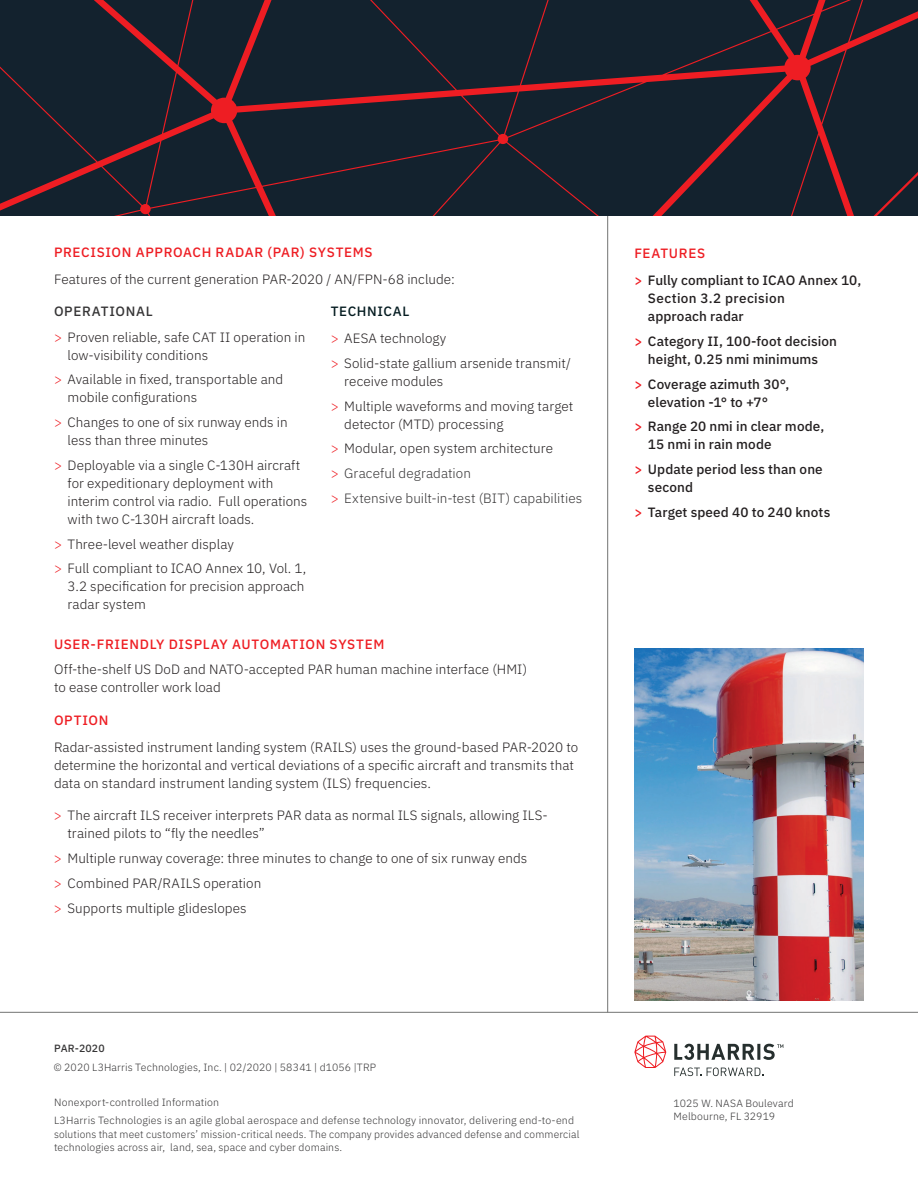
<style>
.page{position:relative;width:918px;height:1188px;background:#fff}
.page>*{position:absolute;margin:0;border:0;box-sizing:border-box;transform-origin:0 0}
.t1{font:300 13.5px/18px "IBM Plex Sans";letter-spacing:.005em;color:#231f20}
.t2{font:500 13.5px/18px "IBM Plex Sans";letter-spacing:.005em;color:#231f20}
.t3{font:300 13.5px/24.8px "IBM Plex Sans";letter-spacing:.005em;color:#363536}
.t4{font:500 13.5px "IBM Plex Sans";letter-spacing:.05em;color:#ee1d23}
.t5{font:300 10.5px/13.5px "IBM Plex Sans";letter-spacing:.015em;color:#363536}
.t6{font:500 10.5px "IBM Plex Sans";letter-spacing:.01em;color:#363536}
.s1{font-weight:500;color:#363536}
.s2{color:#ee1d23}
.s3{font-weight:500;color:#051c21}
.s4{color:#231f20}
</style>
<div class="page">
<hr style="left:607px;top:0;width:1px;height:1012px;background:#737473">
<hr style="left:0;top:1012px;width:918px;height:1px;background:#737473">
<img style="left:634px;top:648px;width:230px;height:352px">
<svg style="left:0;top:0;width:918px;height:216px;background:#22212d"></svg>
<svg style="left:634px;top:1036px;width:32px;height:32px"></svg>
<svg style="left:674px;top:1044px;width:109px;height:16px"></svg>
<svg style="left:674px;top:1068px;width:27px;height:8px"></svg>
<svg style="left:707px;top:1068px;width:56px;height:8px"></svg>
<p class="t4" style="left:54px;top:242px;width:320px">PRECISION APPROACH RADAR (PAR) SYSTEMS</p>
<p class="t1" style="left:54px;top:269px;width:402px">Features of the current generation PAR-2020 / AN/FPN-68 include:</p>
<p class="t1" style="left:54px;top:297px;width:253px;line-height:25.5px"><span class="s1">OPERATIONAL<br></span><span class="s2">&gt;</span> Proven reliable, safe CAT II operation in</p>
<p class="t1" style="left:54px;top:341px;width:231px;line-height:24.8px;text-indent:14px">low-visibility conditions<br><span class="s2">&gt;</span> Available in fixed, transportable and</p>
<p class="t1" style="left:54px;top:384px;width:235px;line-height:24.8px;text-indent:14px">mobile configurations<br><span class="s2">&gt;</span> Changes to one of six runway ends in</p>
<p class="t1" style="left:54px;top:427px;width:248px;line-height:24.8px;text-indent:14px">less than three minutes<br><span class="s2">&gt;</span> Deployable via a single C-130H aircraft</p>
<p class="t1" style="left:68px;top:473px;width:241px">for expeditionary deployment with interim control via radio. Full operations with two C-130H aircraft loads.</p>
<p class="t1" style="left:54px;top:530px;width:254px;line-height:24.8px"><span class="s2">&gt;</span> Three-level weather display<br><span class="s2">&gt;</span> Full compliant to ICAO Annex 10, Vol. 1,</p>
<p class="t1" style="left:68px;top:576px;width:239px">3.2 specification for precision approach radar system</p>
<p class="t1" style="left:331px;top:297px;width:117px;line-height:27px"><span class="s3">TECHNICAL<br></span><span class="s2">&gt;</span> AESA technology</p>
<p class="t1" style="left:344px;top:353px;width:228px;text-indent:-14px"><span class="s2">&gt;</span> Solid-state gallium arsenide transmit/ receive modules</p>
<p class="t1" style="left:344px;top:396px;width:231px;text-indent:-14px"><span class="s2">&gt;</span> Multiple waveforms and moving target detector (MTD) processing</p>
<p class="t3" style="left:331px;top:435px;width:253px"><span class="s2">&gt;</span> <span class="s4">Modular, open system architecture<br></span><span class="s2">&gt;</span> Graceful degradation<br><span class="s2">&gt;</span> Extensive built-in-test (BIT) capabilities</p>
<p class="t4" style="left:54px;top:633px;width:332px">USER-FRIENDLY DISPLAY AUTOMATION SYSTEM</p>
<p class="t1" style="left:54px;top:659px;width:475px">Off-the-shelf US DoD and NATO-accepted PAR human machine interface (HMI) to ease controller work load</p>
<p class="t4" style="left:54px;top:710px;width:56px">OPTION</p>
<p class="t1" style="left:54px;top:737px;width:526px">Radar-assisted instrument landing system (RAILS) uses the ground-based PAR-2020 to determine the horizontal and vertical deviations of a specific aircraft and transmits that data on standard instrument landing system (ILS) frequencies.</p>
<p class="t1" style="left:67px;top:805px;width:482px;text-indent:-13px"><span class="s2">&gt;</span> The aircraft ILS receiver interprets PAR data as normal ILS signals, allowing ILS&shy;trained pilots to “fly the needles”</p>
<p class="t1" style="left:54px;top:845px;width:475px;line-height:24.8px"><span class="s2">&gt;</span> Multiple runway coverage: three minutes to change to one of six runway ends <span class="s2">&gt;</span> Combined PAR/RAILS operation<br><span class="s2">&gt;</span> Supports multiple glideslopes</p>
<p class="t6" style="left:54px;top:1040px;width:52px">PAR-2020</p>
<p class="t5" style="left:54px;top:1059px;width:324px">© 2020 L3Harris Technologies, Inc. | 02/2020 | 58341 | d1056 |TRP</p>
<p class="t5" style="left:54px;top:1092px;width:522px;line-height:18.8px">Nonexport-controlled Information<br>L3Harris Technologies is an agile global aerospace and defense technology innovator, delivering end-to-end</p>
<p class="t5" style="left:54px;top:1127px;width:527px">solutions that meet customers’ mission-critical needs. The company provides advanced defense and commercial technologies across air, land, sea, space and cyber domains.</p>
<p class="t2" style="left:634px;top:239px;width:228px;line-height:27px"><span class="s2">FEATURES<br>&gt;</span> Fully compliant to ICAO Annex 10,</p>
<p class="t2" style="left:648px;top:288px;width:138px">Section 3.2 precision approach radar</p>
<p class="t2" style="left:634px;top:331px;width:204px;text-align:center"><span class="s2">&gt;</span> Category II, 100-foot decision height, 0.25 nmi minimums</p>
<p class="t2" style="left:634px;top:374px;width:157px;text-align:center"><span class="s2">&gt;</span> Coverage azimuth 30°, elevation -1° to +7°</p>
<p class="t2" style="left:648px;top:416px;width:178px;text-indent:-14px"><span class="s2">&gt;</span> Range 20 nmi in clear mode,<br>15 nmi in rain mode</p>
<p class="t2" style="left:648px;top:459px;width:176px;text-indent:-14px"><span class="s2">&gt;</span> Update period less than one second</p>
<p class="t2" style="left:634px;top:502px;width:197px"><span class="s2">&gt;</span> Target speed 40 to 240 knots</p>
<p class="t5" style="left:674px;top:1095px;width:122px">1025 W. NASA Boulevard<br>Melbourne, FL 32919</p>
</div>
